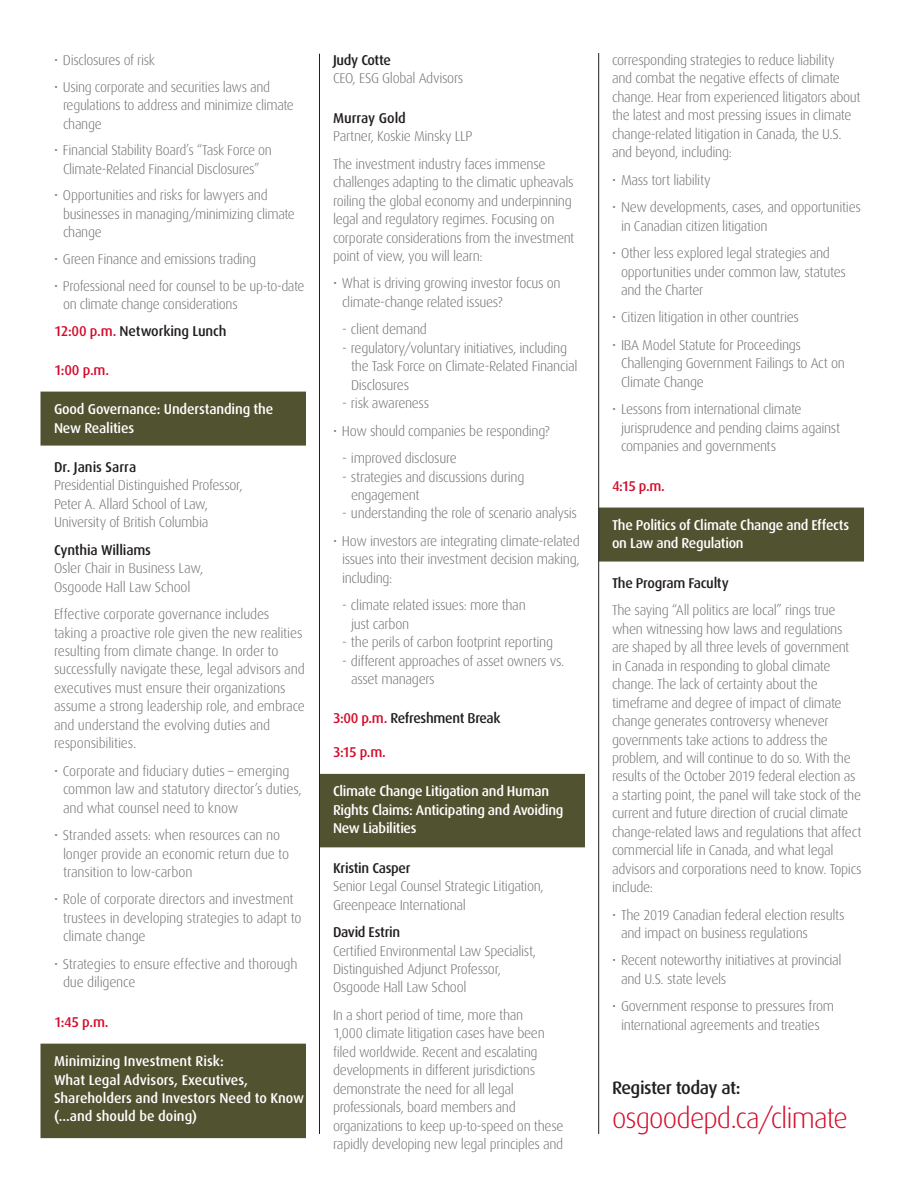
<style>
.page{position:relative;width:918px;height:1188px;background:#fff}
.page>*{position:absolute;margin:0;border:0;box-sizing:border-box;transform-origin:0 0}
.t1{font:300 28.5px "Dax";letter-spacing:-.035em;color:#d30d2b}
.t2{font:500 18px "Dax";letter-spacing:-.03em;color:#231f20}
.Body_Copy{font:300 14.25px/18.5px "Dax";letter-spacing:-.02em;color:#6c6d70}
.Body_Copy_Bullet{font:300 14.25px/18.5px "Dax";letter-spacing:-.02em;color:#6c6d70}
.Body_Copy_Dash{font:300 14.25px/18.5px "Dax";letter-spacing:-.025em;color:#6c6d70}
.White_Head_3_lines{font:500 14.25px/18.5px "Dax";letter-spacing:-.01em;color:#fff}
.White_Head_2_lines{font:500 14.25px/18.5px "Dax";letter-spacing:-.02em;color:#fff}
.Red_Head{font:500 14.25px "Dax";letter-spacing:-.05em;color:#d30d2b}
.White_Head_3_lines-2{font:300 14.25px/18.5px "Dax";letter-spacing:-.02em;color:#6c6d70}
.Red_Head-2{font:500 14.25px "Dax";letter-spacing:-.025em;color:#231f20}
.Body_Copy_Bullet-2{font:500 14.25px "Dax";letter-spacing:-.01em;color:#231f20}
.Black_Head{font:500 14.25px "Dax";letter-spacing:-.02em;color:#231f20}
.s1{color:#d30d2b}
.s2{font-weight:500;color:#231f20}
</style>
<div class="page">
<div style="left:320px;top:774px;width:265px;height:73px;background:#515230"></div>
<div style="left:40px;top:392px;width:266px;height:54px;background:#515230"></div>
<div style="left:40px;top:1044px;width:266px;height:94px;background:#515230"></div>
<div style="left:599px;top:508px;width:265px;height:54px;background:#515230"></div>
<hr style="left:319px;top:54px;width:1px;height:1080px;background:#231f20">
<hr style="left:598px;top:53px;width:1px;height:1081px;background:#231f20">
<p class="Body_Copy_Bullet" style="left:54px;top:51px;width:102px">• Disclosures of risk</p>
<p class="Body_Copy_Bullet" style="left:63px;top:78px;width:232px;text-indent:-9px">• Using corporate and securities laws and regulations to address and minimize climate change</p>
<p class="Body_Copy_Bullet" style="left:54px;top:141px;width:219px;text-align:center">• Financial Stability Board’s “Task Force on<br>Climate-Related Financial Disclosures”</p>
<p class="Body_Copy_Bullet" style="left:63px;top:187px;width:233px;text-indent:-9px">• Opportunities and risks for lawyers and businesses in managing/minimizing climate change</p>
<p class="Body_Copy_Bullet" style="left:54px;top:250px;width:204px">• Green Finance and emissions trading</p>
<p class="Body_Copy_Bullet" style="left:63px;top:277px;width:243px;text-indent:-9px">• Professional need for counsel to be up-to-date on climate change considerations</p>
<p class="Body_Copy_Bullet-2" style="left:54px;top:323px;width:174px"><span class="s1">12:00 p.m.</span> Networking Lunch</p>
<p class="Red_Head" style="left:54px;top:362px;width:57px">1:00 p.m.</p>
<p class="White_Head_2_lines" style="left:54px;top:400px;width:221px">Good Governance: Understanding the<br>New Realities</p>
<p class="Body_Copy" style="left:54px;top:458px;width:190px"><span class="s2">Dr. Janis Sarra<br></span>Presidential Distinguished Professor,<br>Peter A. Allard School of Law,<br>University of British Columbia</p>
<p class="Body_Copy" style="left:54px;top:541px;width:151px"><span class="s2">Cynthia Williams<br></span>Osler Chair in Business Law,<br>Osgoode Hall Law School</p>
<p class="Body_Copy" style="left:54px;top:605px;width:253px">Effective corporate governance includes taking a proactive role given the new realities resulting from climate change. In order to successfully navigate these, legal advisors and executives must ensure their organizations assume a strong leadership role, and embrace and understand the evolving duties and responsibilities.</p>
<p class="Body_Copy_Bullet" style="left:63px;top:762px;width:240px;text-indent:-9px">• Corporate and fiduciary duties – emerging common law and statutory director’s duties, and what counsel need to know</p>
<p class="Body_Copy_Bullet" style="left:63px;top:826px;width:228px;text-indent:-9px">• Stranded assets: when resources can no longer provide an economic return due to transition to low-carbon</p>
<p class="Body_Copy_Bullet" style="left:63px;top:890px;width:240px;text-indent:-9px">• Role of corporate directors and investment trustees in developing strategies to adapt to climate change</p>
<p class="Body_Copy_Bullet" style="left:63px;top:955px;width:236px;text-indent:-9px">• Strategies to ensure effective and thorough due diligence</p>
<p class="Red_Head" style="left:54px;top:1014px;width:56px">1:45 p.m.</p>
<p class="White_Head_3_lines" style="left:54px;top:1052px;width:252px">Minimizing Investment Risk:<br>What Legal Advisors, Executives,<br>Shareholders and Investors Need to Know (...and should be doing)</p>
<p class="White_Head_3_lines-2" style="left:333px;top:51px;width:132px"><span class="s2">Judy Cotte<br></span>CEO, ESG Global Advisors</p>
<p class="Body_Copy" style="left:333px;top:109px;width:141px"><span class="s2">Murray Gold<br></span>Partner, Koskie Minsky LLP</p>
<p class="Body_Copy" style="left:333px;top:155px;width:243px">The investment industry faces immense challenges adapting to the climatic upheavals roiling the global economy and underpinning legal and regulatory regimes. Focusing on corporate considerations from the investment point of view, you will learn:</p>
<p class="Body_Copy_Bullet" style="left:342px;top:274px;width:220px;text-indent:-9px">• What is driving growing investor focus on climate‑change related issues?</p>
<p class="Body_Copy_Dash" style="left:342px;top:320px;width:87px">- client demand</p>
<p class="Body_Copy_Dash" style="left:351px;top:339px;width:228px;text-indent:-9px">- regulatory/voluntary initiatives, including the Task Force on Climate‑Related Financial<br>Disclosures</p>
<p class="Body_Copy_Dash" style="left:342px;top:394px;width:89px">- risk awareness</p>
<p class="Body_Copy_Bullet" style="left:333px;top:422px;width:218px">• How should companies be responding?</p>
<p class="Body_Copy_Dash" style="left:342px;top:449px;width:116px">- improved disclosure</p>
<p class="Body_Copy_Dash" style="left:351px;top:468px;width:175px;text-indent:-9px">- strategies and discussions during engagement</p>
<p class="Body_Copy_Dash" style="left:342px;top:504px;width:237px">- understanding the role of scenario analysis</p>
<p class="Body_Copy_Bullet" style="left:342px;top:532px;width:239px;text-align:justify;text-indent:-9px">• How investors are integrating climate‑related issues into their investment decision making, including:</p>
<p class="Body_Copy_Dash" style="left:351px;top:596px;width:176px;text-indent:-9px">- climate related issues: more than just carbon</p>
<p class="Body_Copy_Dash" style="left:342px;top:633px;width:213px">- the perils of carbon footprint reporting</p>
<p class="Body_Copy_Dash" style="left:351px;top:652px;width:215px;text-indent:-9px">- different approaches of asset owners vs. asset managers</p>
<p class="Red_Head-2" style="left:333px;top:711px;width:169px"><span class="s1">3:00 p.m.</span> Refreshment Break</p>
<p class="Red_Head" style="left:333px;top:744px;width:54px">3:15 p.m.</p>
<p class="White_Head_3_lines" style="left:333px;top:782px;width:232px">Climate Change Litigation and Human<br>Rights Claims: Anticipating and Avoiding<br>New Liabilities</p>
<p class="Body_Copy" style="left:333px;top:859px;width:212px"><span class="s2">Kristin Casper<br></span>Senior Legal Counsel Strategic Litigation,<br>Greenpeace International</p>
<p class="Body_Copy" style="left:333px;top:923px;width:205px"><span class="s2">David Estrin<br></span>Certified Environmental Law Specialist,<br>Distinguished Adjunct Professor,<br>Osgoode Hall Law School</p>
<p class="Body_Copy" style="left:333px;top:1006px;width:232px">In a short period of time, more than<br>1,000 climate litigation cases have been filed worldwide. Recent and escalating developments in different jurisdictions demonstrate the need for all legal professionals, board members and organizations to keep up-to-speed on these rapidly developing new legal principles and</p>
<p class="Body_Copy" style="left:612px;top:51px;width:250px">corresponding strategies to reduce liability<br>and combat the negative effects of climate change. Hear from experienced litigators about the latest and most pressing issues in climate change-related litigation in Canada, the U.S. and beyond, including:</p>
<p class="Body_Copy_Bullet" style="left:612px;top:171px;width:100px">• Mass tort liability</p>
<p class="Body_Copy_Bullet" style="left:621px;top:198px;width:241px;text-indent:-9px">• New developments, cases, and opportunities in Canadian citizen litigation</p>
<p class="Body_Copy_Bullet" style="left:621px;top:244px;width:226px;text-indent:-9px">• Other less explored legal strategies and opportunities under common law, statutes and the Charter</p>
<p class="Body_Copy_Bullet" style="left:612px;top:308px;width:189px">• Citizen litigation in other countries</p>
<p class="Body_Copy_Bullet" style="left:621px;top:336px;width:225px;text-indent:-9px">• IBA Model Statute for Proceedings<br>Challenging Government Failings to Act on<br>Climate Change</p>
<p class="Body_Copy_Bullet" style="left:621px;top:400px;width:221px;text-indent:-9px">• Lessons from international climate jurisprudence and pending claims against companies and governments</p>
<p class="Red_Head" style="left:612px;top:478px;width:54px">4:15 p.m.</p>
<p class="White_Head_2_lines" style="left:612px;top:516px;width:239px">The Politics of Climate Change and Effects on Law and Regulation</p>
<p class="Black_Head" style="left:612px;top:575px;width:118px">The Program Faculty</p>
<p class="Body_Copy" style="left:612px;top:601px;width:251px">The saying “All politics are local” rings true when witnessing how laws and regulations are shaped by all three levels of government in Canada in responding to global climate change. The lack of certainty about the timeframe and degree of impact of climate change generates controversy whenever governments take actions to address the problem, and will continue to do so. With the results of the October 2019 federal election as a starting point, the panel will take stock of the current and future direction of crucial climate change-related laws and regulations that affect commercial life in Canada, and what legal advisors and corporations need to know. Topics include:</p>
<p class="Body_Copy_Bullet" style="left:621px;top:906px;width:225px;text-indent:-9px">• The 2019 Canadian federal election results and impact on business regulations</p>
<p class="Body_Copy_Bullet" style="left:621px;top:952px;width:222px;text-indent:-9px">• Recent noteworthy initiatives at provincial and U.S. state levels</p>
<p class="Body_Copy_Bullet" style="left:612px;top:997px;width:224px;text-align:center">• Government response to pressures from international agreements and treaties</p>
<p class="t2" style="left:612px;top:1077px;width:130px">Register today at:</p>
<p class="t1" style="left:612px;top:1103px;width:237px">osgoodepd.ca/climate</p>
</div>
